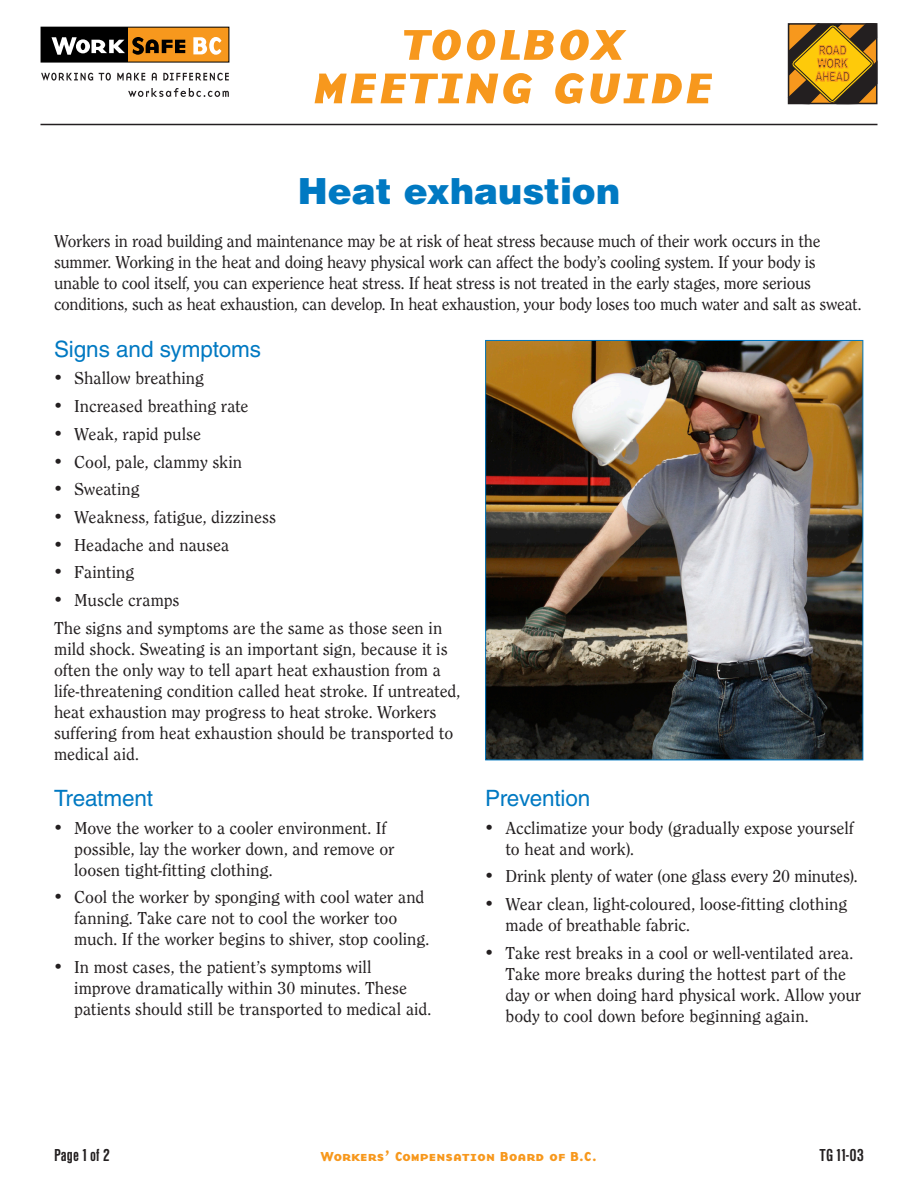
<style>
.page{position:relative;width:918px;height:1188px;background:#fff}
.page>*{position:absolute;margin:0;border:0;box-sizing:border-box;transform-origin:0 0}
.t1{font:44.55px/43.5px "Base Nine SCBI";color:#f7981d;text-align:center;scale:1.17 1}
.heading_1{font:900 36px "Helvetica";color:#0079c2}
.heading_2{font:22.5px "Helvetica";letter-spacing:-.005em;color:#0079c2}
.Body{font:18px/21px "Clearface Rgl";letter-spacing:-.005em;color:#231f20}
.WS{font:18px "Helvetica Bld Cnd";color:#231f20}
.t2{font:13.5px "Base Nine SCB";color:#f7981d}
</style>
<div class="page">
<img style="left:487px;top:342px;width:374px;height:416px">
<div style="left:485px;top:340px;width:378px;height:420px;border:1px solid #0079c2"></div>
<hr style="left:40px;top:124px;width:838px;height:1px;background:#231f20">
<div style="left:41px;top:27px;width:87px;height:35px;background:#000"></div>
<div style="left:128px;top:27px;width:101px;height:35px;background:#f7981d"></div>
<svg style="left:52px;top:37px;width:73px;height:18px"></svg>
<svg style="left:132px;top:37px;width:53px;height:18px"></svg>
<svg style="left:193px;top:37px;width:28px;height:18px"></svg>
<svg style="left:41px;top:73px;width:52px;height:8px"></svg>
<svg style="left:99px;top:73px;width:12px;height:8px"></svg>
<svg style="left:117px;top:73px;width:28px;height:7px"></svg>
<svg style="left:152px;top:73px;width:5px;height:7px"></svg>
<svg style="left:163px;top:73px;width:66px;height:8px"></svg>
<svg style="left:128px;top:88px;width:101px;height:9px"></svg>
<div style="left:41px;top:27px;width:188px;height:35px;border:1px solid #000"></div>
<svg style="left:787px;top:23px;width:91px;height:82px;background:#a0771d"></svg>
<p class="t1" style="left:313px;top:23px;width:344px">TOOLBOX<br>MEETING GUIDE</p>
<p class="heading_1" style="left:298px;top:168px;width:324px">Heat exhaustion</p>
<p class="Body" style="left:54px;top:232px;width:809px">Workers in road building and maintenance may be at risk of heat stress because much of their work occurs in the summer. Working in the heat and doing heavy physical work can affect the body’s cooling system. If your body is unable to cool itself, you can experience heat stress. If heat stress is not treated in the early stages, more serious conditions, such as heat exhaustion, can develop. In heat exhaustion, your body loses too much water and salt as sweat.</p>
<p class="heading_2" style="left:54px;top:336px;width:209px">Signs and symptoms</p>
<p class="Body" style="left:54px;top:369px;width:151px">• Shallow breathing</p>
<p class="Body" style="left:54px;top:397px;width:196px">• Increased breathing rate</p>
<p class="Body" style="left:54px;top:425px;width:149px">• Weak, rapid pulse</p>
<p class="Body" style="left:54px;top:453px;width:190px">• Cool, pale, clammy skin</p>
<p class="Body" style="left:54px;top:480px;width:87px">• Sweating</p>
<p class="Body" style="left:54px;top:508px;width:224px">• Weakness, fatigue, dizziness</p>
<p class="Body" style="left:54px;top:536px;width:177px">• Headache and nausea</p>
<p class="Body" style="left:54px;top:563px;width:82px">• Fainting</p>
<p class="Body" style="left:54px;top:591px;width:127px">• Muscle cramps</p>
<p class="Body" style="left:54px;top:619px;width:408px">The signs and symptoms are the same as those seen in mild shock. Sweating is an important sign, because it is often the only way to tell apart heat exhaustion from a life-threatening condition called heat stroke. If untreated, heat exhaustion may progress to heat stroke. Workers suffering from heat exhaustion should be transported to medical aid.</p>
<p class="heading_2" style="left:54px;top:785px;width:100px">Treatment</p>
<p class="Body" style="left:74px;top:819px;width:322px;text-indent:-20px">• Move the worker to a cooler environment. If possible, lay the worker down, and remove or loosen tight-fitting clothing.</p>
<p class="Body" style="left:74px;top:888px;width:357px;text-indent:-20px">• Cool the worker by sponging with cool water and fanning. Take care not to cool the worker too much. If the worker begins to shiver, stop cooling.</p>
<p class="Body" style="left:74px;top:958px;width:359px;text-indent:-20px">• In most cases, the patient’s symptoms will improve dramatically within 30 minutes. These patients should still be transported to medical aid.</p>
<p class="heading_2" style="left:485px;top:785px;width:107px">Prevention</p>
<p class="Body" style="left:506px;top:819px;width:350px;text-indent:-20px">• Acclimatize your body (gradually expose yourself to heat and work).</p>
<p class="Body" style="left:485px;top:867px;width:374px">• Drink plenty of water (one glass every 20 minutes).</p>
<p class="Body" style="left:506px;top:895px;width:343px;text-indent:-20px">• Wear clean, light-coloured, loose-fitting clothing made of breathable fabric.</p>
<p class="Body" style="left:506px;top:944px;width:357px;text-indent:-20px">• Take rest breaks in a cool or well-ventilated area.<br>Take more breaks during the hottest part of the day or when doing hard physical work. Allow your body to cool down before beginning again.</p>
<p class="WS" style="left:54px;top:1143px;width:57px">Page 1 of 2</p>
<p class="t2" style="left:321px;top:1147px;width:278px">Workers’ Compensation Board of B.C.</p>
<p class="WS" style="left:819px;top:1143px;width:46px">TG 11-03</p>
</div>
